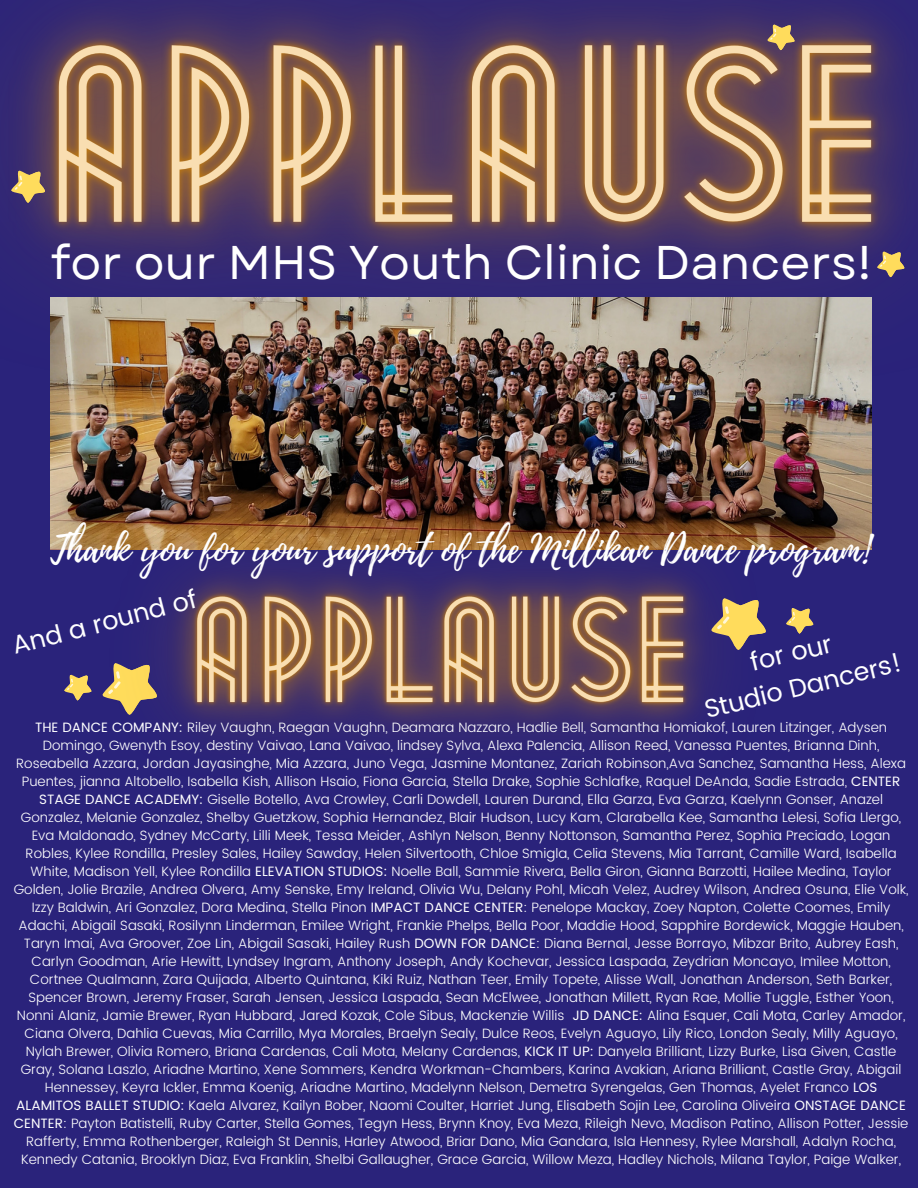
<style>
.page{position:relative;width:918px;height:1188px;background:#2a237b}
.page>*{position:absolute;margin:0;border:0;box-sizing:border-box;transform-origin:0 0}
.t1{font:47.25px "Garet";color:#fff}
.t2{font:37.95px "Playlist Script";color:#fff}
.t3{font:25.5px "Poppins";color:#fff}
.t4{font:300 13.5px/18px "Poppins";color:#fff;text-align:center}
.s1{font-weight:400}
</style>
<div class="page">
<img style="left:6px;top:0;width:903px;height:298px">
<img style="left:166px;top:570px;width:539px;height:159px">
<svg style="left:701px;top:585px;width:65px;height:73px"></svg>
<svg style="left:6px;top:162px;width:45px;height:46px"></svg>
<svg style="left:786px;top:608px;width:28px;height:26px"></svg>
<svg style="left:64px;top:663px;width:93px;height:52px"></svg>
<svg style="left:762px;top:18px;width:37px;height:36px"></svg>
<svg style="left:872px;top:245px;width:37px;height:36px"></svg>
<img style="left:50px;top:298px;width:822px;height:252px">
<p class="t1" style="left:50px;top:228px;width:823px">for our MHS Youth Clinic Dancers!</p>
<p class="t2" style="left:50px;top:522px;width:821px">Thank you for your support of the Millikan Dance program!</p>
<p class="t3" style="left:9px;top:631px;width:191px;rotate:-14deg">And a round of</p>
<p class="t3" style="left:747px;top:648px;width:85px;rotate:-14deg">for our</p>
<p class="t3" style="left:702px;top:696px;width:203px;rotate:-14deg">Studio Dancers!</p>
<p class="t4" style="left:14px;top:718px;width:896px"><span class="s1">THE DANCE COMPANY:</span> Riley Vaughn, Raegan Vaughn, Deamara Nazzaro, Hadlie Bell, Samantha Homiakof, Lauren Litzinger, Adysen Domingo, Gwenyth Esoy, destiny Vaivao, Lana Vaivao, lindsey Sylva, Alexa Palencia, Allison Reed, Vanessa Puentes, Brianna Dinh, Roseabella Azzara, Jordan Jayasinghe, Mia Azzara, Juno Vega, Jasmine Montanez, Zariah Robinson,Ava Sanchez, Samantha Hess, Alexa Puentes, jianna Altobello, Isabella Kish, Allison Hsaio, Fiona Garcia, Stella Drake, Sophie Schlafke, Raquel DeAnda, Sadie Estrada, <span class="s1">CENTER STAGE DANCE ACADEMY:</span> Giselle Botello, Ava Crowley, Carli Dowdell, Lauren Durand, Ella Garza, Eva Garza, Kaelynn Gonser, Anazel Gonzalez, Melanie Gonzalez, Shelby Guetzkow, Sophia Hernandez, Blair Hudson, Lucy Kam, Clarabella Kee, Samantha Lelesi, Sofia Llergo, Eva Maldonado, Sydney McCarty, Lilli Meek, Tessa Meider, Ashlyn Nelson, Benny Nottonson, Samantha Perez, Sophia Preciado, Logan Robles, Kylee Rondilla, Presley Sales, Hailey Sawday, Helen Silvertooth, Chloe Smigla, Celia Stevens, Mia Tarrant, Camille Ward, Isabella White, Madison Yell, Kylee Rondilla <span class="s1">ELEVATION STUDIOS:</span> Noelle Ball, Sammie Rivera, Bella Giron, Gianna Barzotti, Hailee Medina, Taylor Golden, Jolie Brazile, Andrea Olvera, Amy Senske, Emy Ireland, Olivia Wu, Delany Pohl, Micah Velez, Audrey Wilson, Andrea Osuna, Elie Volk, Izzy Baldwin, Ari Gonzalez, Dora Medina, Stella Pinon <span class="s1">IMPACT DANCE CENTER</span>: Penelope Mackay, Zoey Napton, Colette Coomes, Emily Adachi, Abigail Sasaki, Rosilynn Linderman, Emilee Wright, Frankie Phelps, Bella Poor, Maddie Hood, Sapphire Bordewick, Maggie Hauben, Taryn Imai, Ava Groover, Zoe Lin, Abigail Sasaki, Hailey Rush <span class="s1">DOWN FOR DANCE</span>: Diana Bernal, Jesse Borrayo, Mibzar Brito, Aubrey Eash, Carlyn Goodman, Arie Hewitt, Lyndsey Ingram, Anthony Joseph, Andy Kochevar, Jessica Laspada, Zeydrian Moncayo, Imilee Motton, Cortnee Qualmann, Zara Quijada, Alberto Quintana, Kiki Ruiz, Nathan Teer, Emily Topete, Alisse Wall, Jonathan Anderson, Seth Barker, Spencer Brown, Jeremy Fraser, Sarah Jensen, Jessica Laspada, Sean McElwee, Jonathan Millett, Ryan Rae, Mollie Tuggle, Esther Yoon, Nonni Alaniz, Jamie Brewer, Ryan Hubbard, Jared Kozak, Cole Sibus, Mackenzie Willis <span class="s1">JD DANCE:</span> Alina Esquer, Cali Mota, Carley Amador, Ciana Olvera, Dahlia Cuevas, Mia Carrillo, Mya Morales, Braelyn Sealy, Dulce Reos, Evelyn Aguayo, Lily Rico, London Sealy, Milly Aguayo, Nylah Brewer, Olivia Romero, Briana Cardenas, Cali Mota, Melany Cardenas, <span class="s1">KICK IT UP:</span> Danyela Brilliant, Lizzy Burke, Lisa Given, Castle Gray, Solana Laszlo, Ariadne Martino, Xene Sommers, Kendra Workman-Chambers, Karina Avakian, Ariana Brilliant, Castle Gray, Abigail Hennessey, Keyra Ickler, Emma Koenig, Ariadne Martino, Madelynn Nelson, Demetra Syrengelas, Gen Thomas, Ayelet Franco <span class="s1">LOS ALAMITOS BALLET STUDIO:</span> Kaela Alvarez, Kailyn Bober, Naomi Coulter, Harriet Jung, Elisabeth Sojin Lee, Carolina Oliveira <span class="s1">ONSTAGE DANCE CENTER</span>: Payton Batistelli, Ruby Carter, Stella Gomes, Tegyn Hess, Brynn Knoy, Eva Meza, Rileigh Nevo, Madison Patino, Allison Potter, Jessie Rafferty, Emma Rothenberger, Raleigh St Dennis, Harley Atwood, Briar Dano, Mia Gandara, Isla Hennesy, Rylee Marshall, Adalyn Rocha, Kennedy Catania, Brooklyn Diaz, Eva Franklin, Shelbi Gallaugher, Grace Garcia, Willow Meza, Hadley Nichols, Milana Taylor, Paige Walker,</p>
</div>
